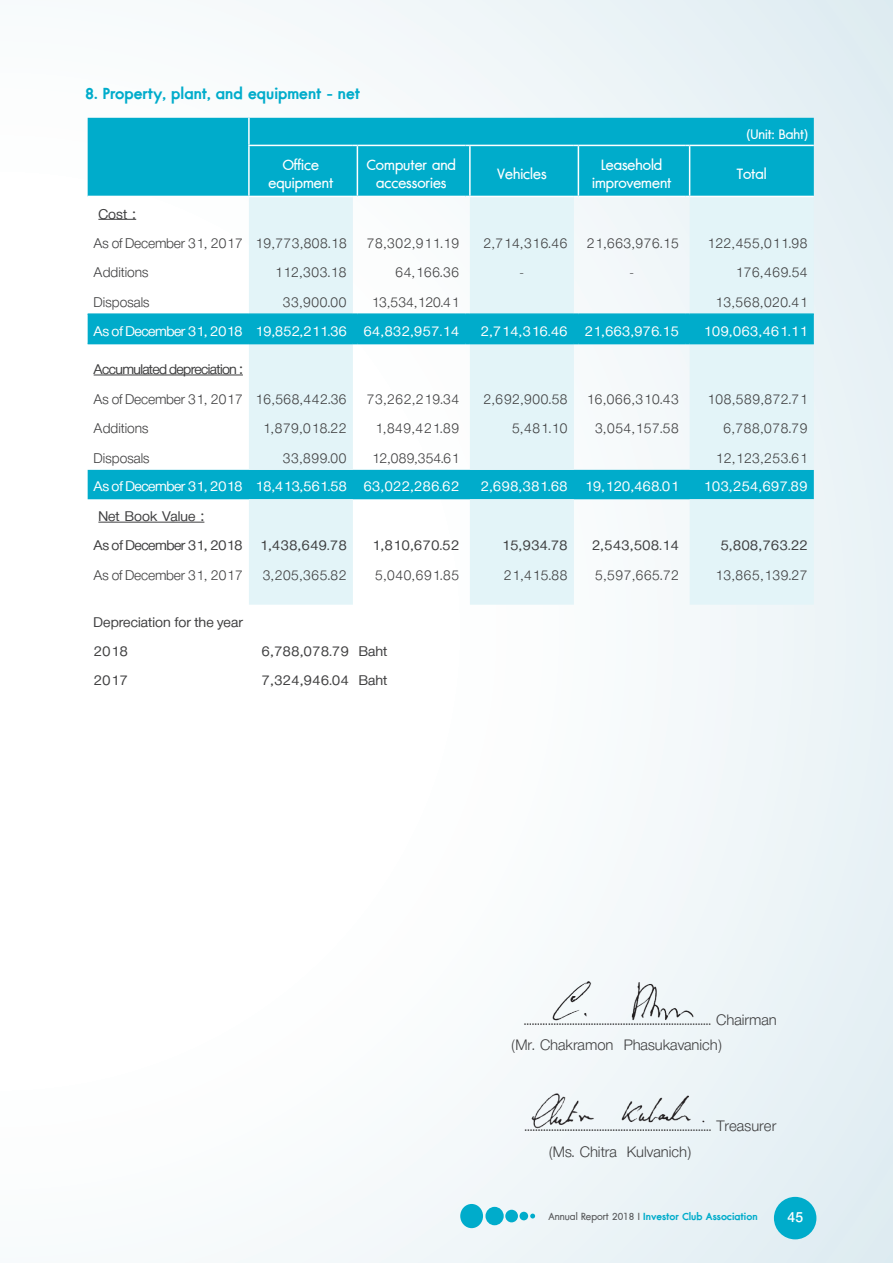
<style>
.page{position:relative;width:893px;height:1263px;background:#fff}
.page>*{position:absolute;margin:0;border:0;box-sizing:border-box;transform-origin:0 0}
.t1{font:21px/25.2px "TF Chiangsaen";color:#3e3e3f}
.t2{font:700 21px "DB Adman X";color:#00accb}
.t3{font:700 21px "TF Srivichai";color:#fff}
.t4{font:19.5px "TF Chiangsaen";color:#3e3e3f}
.t5{font:700 19.5px "TF Chiangsaen";letter-spacing:-.005em;color:#fff}
.t6{font:700 19.5px/28.8px "TF Chiangsaen";color:#3e3e3f}
.t7{font:19.5px/18px "DB Adman X";color:#fff;text-align:center}
.t8{font:700 19.5px "TF Chiangsaen";letter-spacing:-.035em;color:#3e3e3f}
.t9{font:19.5px "TF Chiangsaen";letter-spacing:-.02em;color:#3e3e3f}
.t10{font:18px "DB Adman X";color:#fff}
.t11{font:700 13.5px "DB Adman X";color:#00accb}
.s1{font-weight:400;color:#57585a}
</style>
<div class="page">
<div style="left:0;top:0;width:893px;height:1263px;background:linear-gradient(to right,#fff,#e9f2f6)"></div>
<div style="left:774px;top:1197px;width:42px;height:42px;background:#00accb;border-radius:50%"></div>
<svg style="left:530px;top:1213px;width:5px;height:5px"></svg>
<div style="left:519px;top:1212px;width:9px;height:8px;background:#00accb;border-radius:50%"></div>
<div style="left:505px;top:1210px;width:13px;height:12px;background:#00accb;border-radius:50%"></div>
<div style="left:485px;top:1207px;width:19px;height:18px;background:#00accb;border-radius:50%"></div>
<div style="left:460px;top:1204px;width:23px;height:24px;background:#00accb;border-radius:50%"></div>
<svg style="left:88px;top:118px;width:726px;height:381px;fill:#00accb"></svg>
<svg style="left:249px;top:197px;width:565px;height:408px;fill:#e3f4f8"></svg>
<hr style="left:248px;top:145px;width:105px;height:1px;background:#fff">
<hr style="left:357px;top:145px;width:108px;height:1px;background:#fff">
<hr style="left:470px;top:145px;width:104px;height:1px;background:#fff">
<hr style="left:578px;top:145px;width:107px;height:1px;background:#fff">
<hr style="left:690px;top:145px;width:124px;height:1px;background:#fff">
<hr style="left:88px;top:196px;width:161px;height:1px;background:#fff">
<hr style="left:249px;top:196px;width:104px;height:1px;background:#fff">
<hr style="left:357px;top:196px;width:108px;height:1px;background:#fff">
<hr style="left:470px;top:196px;width:104px;height:1px;background:#fff">
<hr style="left:578px;top:196px;width:107px;height:1px;background:#fff">
<hr style="left:690px;top:196px;width:124px;height:1px;background:#fff">
<hr style="left:357px;top:146px;width:1px;height:50px;background:#fff">
<hr style="left:248px;top:118px;width:2px;height:27px;background:#fff">
<hr style="left:248px;top:146px;width:2px;height:50px;background:#fff">
<hr style="left:469px;top:146px;width:2px;height:50px;background:#fff">
<hr style="left:578px;top:146px;width:1px;height:50px;background:#fff">
<hr style="left:689px;top:146px;width:1px;height:50px;background:#fff">
<hr style="left:88px;top:313px;width:161px;height:2px;background:#00accb">
<hr style="left:249px;top:313px;width:104px;height:2px;background:#00accb">
<hr style="left:357px;top:313px;width:108px;height:2px;background:#00accb">
<hr style="left:470px;top:313px;width:104px;height:2px;background:#00accb">
<hr style="left:578px;top:313px;width:107px;height:2px;background:#00accb">
<hr style="left:690px;top:313px;width:124px;height:2px;background:#00accb">
<hr style="left:88px;top:343px;width:161px;height:1px;background:#00accb">
<hr style="left:249px;top:343px;width:104px;height:1px;background:#00accb">
<hr style="left:357px;top:343px;width:108px;height:1px;background:#00accb">
<hr style="left:470px;top:343px;width:104px;height:1px;background:#00accb">
<hr style="left:578px;top:343px;width:107px;height:1px;background:#00accb">
<hr style="left:690px;top:343px;width:124px;height:1px;background:#00accb">
<hr style="left:98px;top:219px;width:38px;height:1px;background:#3e3e3f">
<hr style="left:94px;top:375px;width:149px;height:1px;background:#3e3e3f">
<hr style="left:98px;top:522px;width:106px;height:1px;background:#3e3e3f">
<div style="left:526px;top:963px;width:191px;height:62px;background:#f3f7fa"></div>
<img style="left:514px;top:1080px;width:203px;height:60px">
<p class="t2" style="left:85px;top:81px;width:277px">8. Property, plant, and equipment - net</p>
<p class="t10" style="left:747px;top:124px;width:63px">(Unit: Baht)</p>
<p class="t7" style="left:269px;top:157px;width:66px">Office equipment</p>
<p class="t7" style="left:367px;top:157px;width:91px">Computer and accessories</p>
<p class="t7" style="left:497px;top:166px;width:51px">Vehicles</p>
<p class="t7" style="left:592px;top:157px;width:81px">Leasehold improvement</p>
<p class="t7" style="left:737px;top:166px;width:32px">Total</p>
<p class="t6" style="left:98px;top:199px;width:39px">Cost :</p>
<p class="t4" style="left:94px;top:232px;width:587px">As of December 31, 2017 19,773,808.18 78,302,911.19 2,714,316.46 21,663,976.15</p>
<p class="t4" style="left:707px;top:232px;width:103px">122,455,011.98</p>
<p class="t4" style="left:94px;top:261px;width:56px">Additions</p>
<p class="t4" style="left:274px;top:261px;width:74px">112,303.18</p>
<p class="t4" style="left:395px;top:261px;width:66px">64,166.36</p>
<p class="t4" style="left:520px;top:261px;width:5px">-</p>
<p class="t4" style="left:630px;top:261px;width:5px">-</p>
<p class="t4" style="left:735px;top:261px;width:74px">176,469.54</p>
<p class="t4" style="left:94px;top:291px;width:58px">Disposals</p>
<p class="t4" style="left:283px;top:291px;width:178px">33,900.00 13,534,120.41</p>
<p class="t4" style="left:715px;top:291px;width:94px">13,568,020.41</p>
<p class="t5" style="left:94px;top:320px;width:716px">As of December 31, 2018 19,852,211.36 64,832,957.14 2,714,316.46 21,663,976.15 109,063,461.11</p>
<p class="t8" style="left:94px;top:358px;width:151px">Accumulated depreciation :</p>
<p class="t4" style="left:94px;top:388px;width:587px">As of December 31, 2017 16,568,442.36 73,262,219.34 2,692,900.58 16,066,310.43</p>
<p class="t4" style="left:707px;top:388px;width:102px">108,589,872.71</p>
<p class="t4" style="left:94px;top:417px;width:56px">Additions</p>
<p class="t4" style="left:262px;top:417px;width:86px">1,879,018.22</p>
<p class="t4" style="left:375px;top:417px;width:86px">1,849,421.89</p>
<p class="t4" style="left:512px;top:417px;width:58px">5,481.10</p>
<p class="t4" style="left:595px;top:417px;width:86px">3,054,157.58</p>
<p class="t4" style="left:723px;top:417px;width:86px">6,788,078.79</p>
<p class="t4" style="left:94px;top:446px;width:58px">Disposals</p>
<p class="t4" style="left:283px;top:446px;width:66px">33,899.00</p>
<p class="t9" style="left:371px;top:446px;width:89px">12,089,354.61</p>
<p class="t4" style="left:715px;top:446px;width:94px">12,123,253.61</p>
<p class="t5" style="left:94px;top:475px;width:716px">As of December 31, 2018 18,413,561.58 63,022,286.62 2,698,381.68 19,120,468.01 103,254,697.89</p>
<p class="t6" style="left:94px;top:502px;width:255px">Net Book Value :<br>As of December 31, 2018 1,438,649.78</p>
<p class="t6" style="left:372px;top:531px;width:89px">1,810,670.52</p>
<p class="t6" style="left:501px;top:531px;width:179px">15,934.78 2,543,508.14</p>
<p class="t6" style="left:720px;top:531px;width:89px">5,808,763.22</p>
<p class="t4" style="left:94px;top:564px;width:255px">As of December 31, 2017 3,205,365.82</p>
<p class="t4" style="left:375px;top:564px;width:86px">5,040,691.85</p>
<p class="t4" style="left:503px;top:564px;width:66px">21,415.88</p>
<p class="t4" style="left:595px;top:564px;width:86px">5,597,665.72</p>
<p class="t4" style="left:715px;top:564px;width:94px">13,865,139.27</p>
<p class="t6" style="left:94px;top:607px;width:151px">Depreciation for the year<br>2018</p>
<p class="t6" style="left:262px;top:636px;width:127px">6,788,078.79 Baht</p>
<p class="t6" style="left:94px;top:666px;width:36px">2017</p>
<p class="t6" style="left:262px;top:666px;width:127px">7,324,946.04 Baht</p>
<p class="t1" style="left:511px;top:1007px;width:268px;text-indent:13px">…………………………………………………............. Chairman (Mr. Chakramon Phasukavanich)</p>
<p class="t1" style="left:548px;top:1114px;width:230px;text-indent:-24px">…………………………………………………............. Treasurer (Ms. Chitra Kulvanich)</p>
<p class="t11" style="left:549px;top:1208px;width:211px"><span class="s1">Annual Report 2018 I</span> Investor Club Association</p>
<p class="t3" style="left:788px;top:1204px;width:17px">45</p>
</div>
